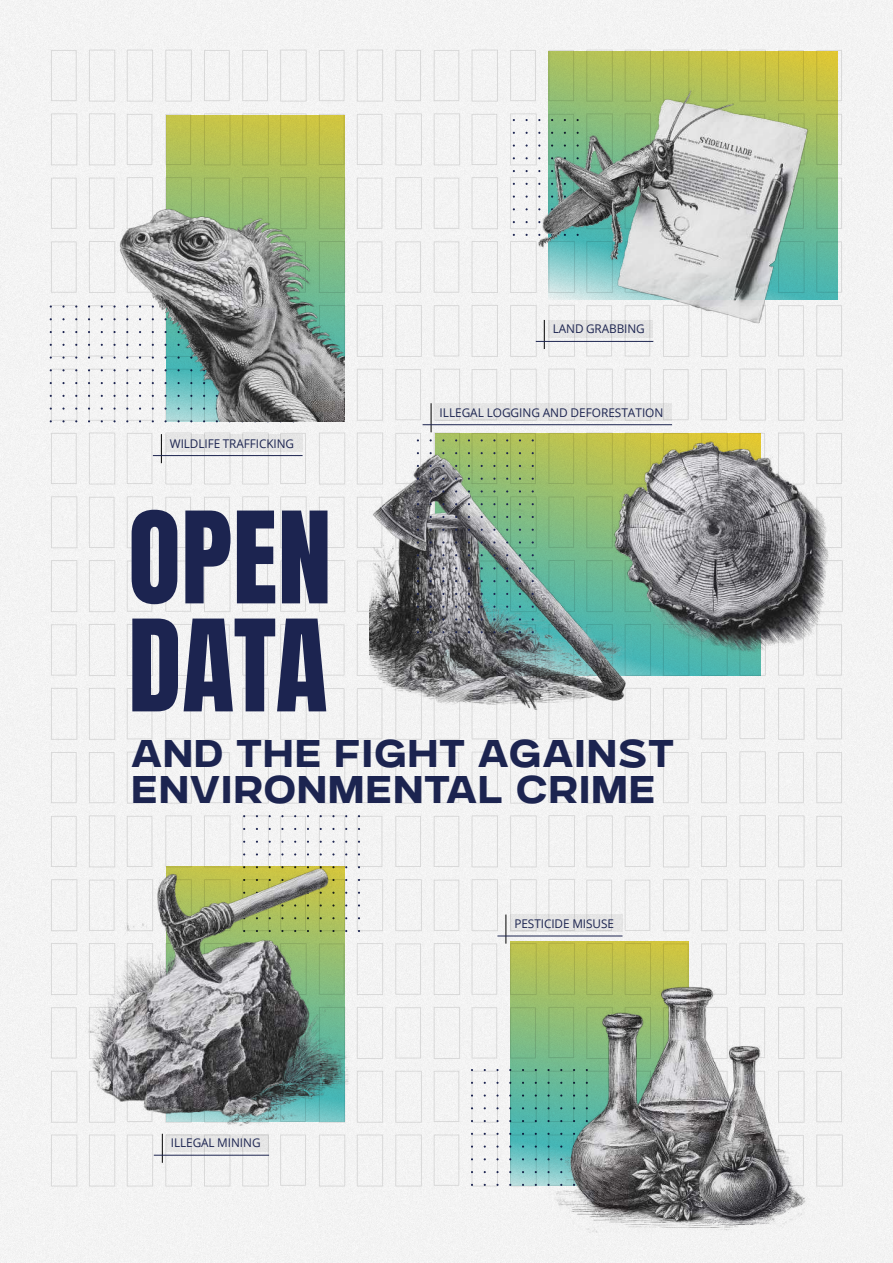
<style>
.page{position:relative;width:893px;height:1263px;background:#f3f3f3}
.page>*{position:absolute;margin:0;border:0;box-sizing:border-box;transform-origin:0 0}
.t1{font:108px/108px "Anton";letter-spacing:.005em;color:#1c2450}
.t2{font:500 36px/36px "Gunterz";color:#1c2450}
.t3{font:12px "Open Sans";letter-spacing:-.005em;color:#1c2450}
</style>
<div class="page">
<div style="left:435px;top:403px;width:237px;height:18px;background:#e5e5e5"></div>
<svg style="left:431px;top:403px;width:1px;height:29px"></svg>
<hr style="left:423px;top:424px;width:249px;height:1px;background:#1c2450">
<div style="left:166px;top:434px;width:137px;height:18px;background:#e5e5e5"></div>
<svg style="left:161px;top:434px;width:1px;height:29px"></svg>
<hr style="left:153px;top:455px;width:150px;height:1px;background:#1c2450">
<svg style="left:167px;top:115px;width:177px;height:66px;background:#b9c152"></svg>
<svg style="left:435px;top:434px;width:325px;height:242px;background:#89bb7a"></svg>
<img style="left:104px;top:181px;width:240px;height:240px">
<img style="left:595px;top:421px;width:245px;height:245px">
<img style="left:369px;top:447px;width:262px;height:263px">
<img style="left:67px;top:854px;width:284px;height:284px">
<div style="left:167px;top:1134px;width:102px;height:17px;background:linear-gradient(to right,#e4e4e4,#e5e5e5)"></div>
<svg style="left:162px;top:1134px;width:1px;height:29px"></svg>
<hr style="left:154px;top:1155px;width:115px;height:1px;background:#1c2450">
<svg style="left:510px;top:914px;width:112px;height:18px;background:#e2e2e2"></svg>
<svg style="left:505px;top:914px;width:1px;height:29px"></svg>
<hr style="left:497px;top:936px;width:125px;height:1px;background:#1c2450">
<svg style="left:510px;top:941px;width:178px;height:245px;background:#93bd78"></svg>
<img style="left:548px;top:971px;width:262px;height:261px">
<svg style="left:549px;top:51px;width:289px;height:248px;background:#a5bf62"></svg>
<img style="left:527px;top:65px;width:292px;height:291px">
<div style="left:549px;top:320px;width:104px;height:18px;background:#e5e5e5"></div>
<svg style="left:544px;top:320px;width:1px;height:29px"></svg>
<hr style="left:536px;top:341px;width:117px;height:1px;background:#1c2450">
<p class="t3" style="left:553px;top:321px;width:94px">LAND GRABBING</p>
<p class="t3" style="left:170px;top:435px;width:126px">WILDLIFE TRAFFICKING</p>
<p class="t3" style="left:440px;top:404px;width:225px">ILLEGAL LOGGING AND DEFORESTATION</p>
<h1 class="t1" style="left:128px;top:512px;width:205px">OPEN<br>DATA</h1>
<h2 class="t2" style="left:131px;top:737px;width:545px">AND THE FIGHT AGAINST<br>ENVIRONMENTAL CRIME</h2>
<p class="t3" style="left:171px;top:1134px;width:91px">ILLEGAL MINING</p>
<p class="t3" style="left:514px;top:915px;width:101px">PESTICIDE MISUSE</p>
</div>
